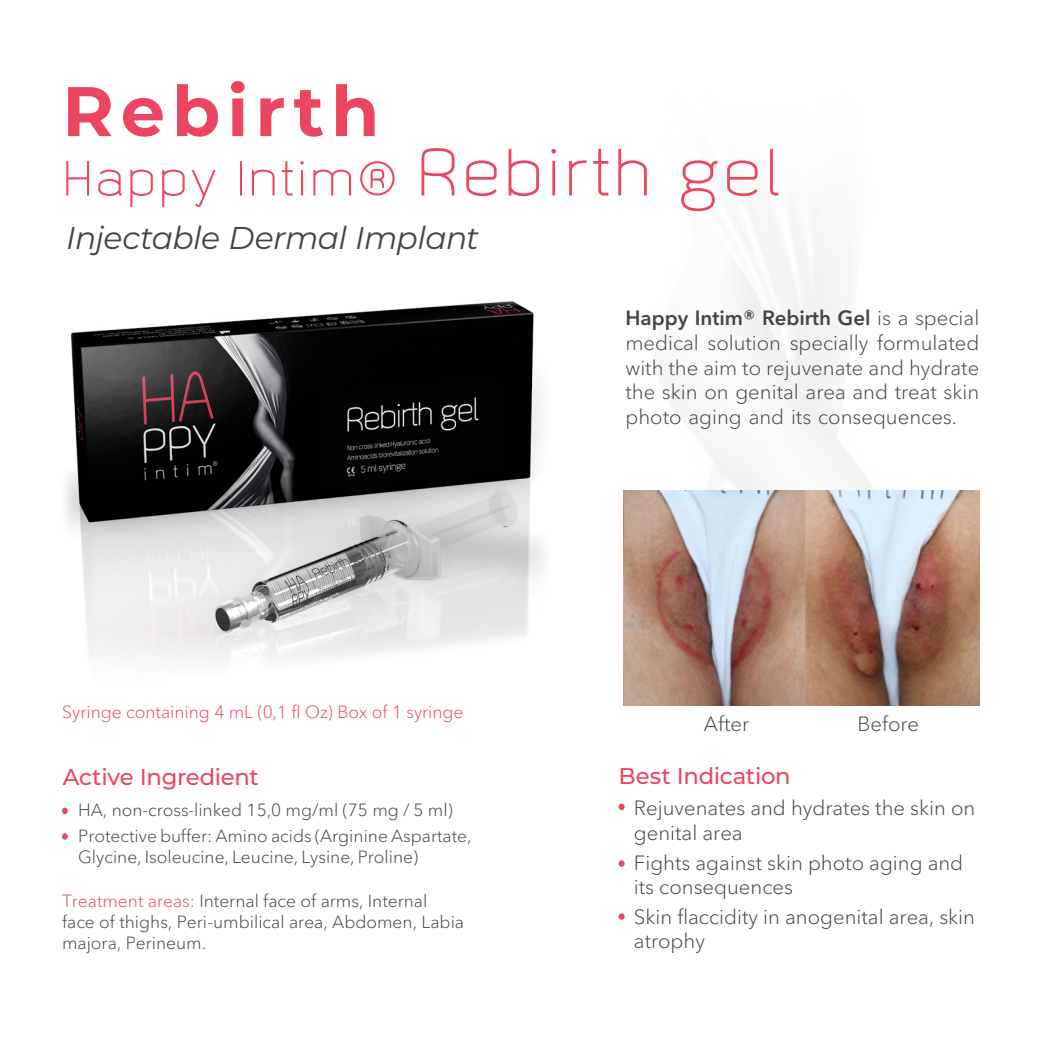
<style>
.page{position:relative;width:1042px;height:1042px;background:#fff}
.page>*{position:absolute;margin:0;border:0;box-sizing:border-box;transform-origin:0 0}
.t1{font:italic 31.5px "Montserrat";letter-spacing:-.02em;color:#444}
.t2{font:500 22.75px "Montserrat";letter-spacing:-.015em;color:#eb4761}
.t3{font:300 20.47px/24.5px "Avenir Next LT Pro";color:#444}
.t4{font:300 17.5px/21px "Avenir Next LT Pro";color:#444}
.t5{font:300 17.5px "Avenir Next LT Pro";color:#e94861}
.s1{font-weight:600}
.s2{color:#e94861}
</style>
<div class="page">
<img style="left:623px;top:192px;width:357px;height:514px">
<img style="left:65px;top:301px;width:479px;height:359px">
<svg style="left:68px;top:81px;width:307px;height:56px"></svg>
<svg style="left:66px;top:148px;width:712px;height:63px"></svg>
<div style="left:62px;top:807px;width:6px;height:7px;background:#e74560;border-radius:50%"></div>
<div style="left:618px;top:803px;width:6px;height:7px;background:#e94861;border-radius:50%"></div>
<div style="left:618px;top:860px;width:6px;height:7px;background:#e74560;border-radius:50%"></div>
<div style="left:618px;top:913px;width:6px;height:7px;background:#e74560;border-radius:50%"></div>
<svg style="left:62px;top:833px;width:6px;height:6px"></svg>
<img style="left:623px;top:490px;width:356px;height:215px">
<p class="t1" style="left:66px;top:216px;width:414px">Injectable Dermal Implant</p>
<p class="t5" style="left:62px;top:697px;width:403px">Syringe containing 4 mL (0,1 fl Oz) Box of 1 syringe</p>
<p class="t3" style="left:625px;top:305px;width:355px;text-align:justify"><span class="s1">Happy Intim® Rebirth Gel</span> is a special medical solution specially formulated with the aim to rejuvenate and hydrate the skin on genital area and treat skin photo aging and its consequences.</p>
<p class="t3" style="left:704px;top:711px;width:47px">After</p>
<p class="t3" style="left:857px;top:711px;width:63px">Before</p>
<p class="t2" style="left:63px;top:761px;width:198px">Active Ingredient</p>
<p class="t2" style="left:618px;top:759px;width:174px">Best Indication</p>
<p class="t4" style="left:78px;top:798px;width:376px">HA, non-cross-linked 15,0 mg/ml (75 mg / 5 ml)</p>
<p class="t4" style="left:78px;top:824px;width:395px">Protective buffer: Amino acids (Arginine Aspartate,<br>Glycine, Isoleucine, Leucine, Lysine, Proline)</p>
<p class="t3" style="left:634px;top:795px;width:343px">Rejuvenates and hydrates the skin on genital area</p>
<p class="t3" style="left:634px;top:849px;width:331px">Fights against skin photo aging and its consequences</p>
<p class="t3" style="left:634px;top:903px;width:343px">Skin flaccidity in anogenital area, skin atrophy</p>
<p class="t4" style="left:62px;top:889px;width:404px"><span class="s2">Treatment areas:</span> Internal face of arms, Internal face of thighs, Peri-umbilical area, Abdomen, Labia majora, Perineum.</p>
</div>
